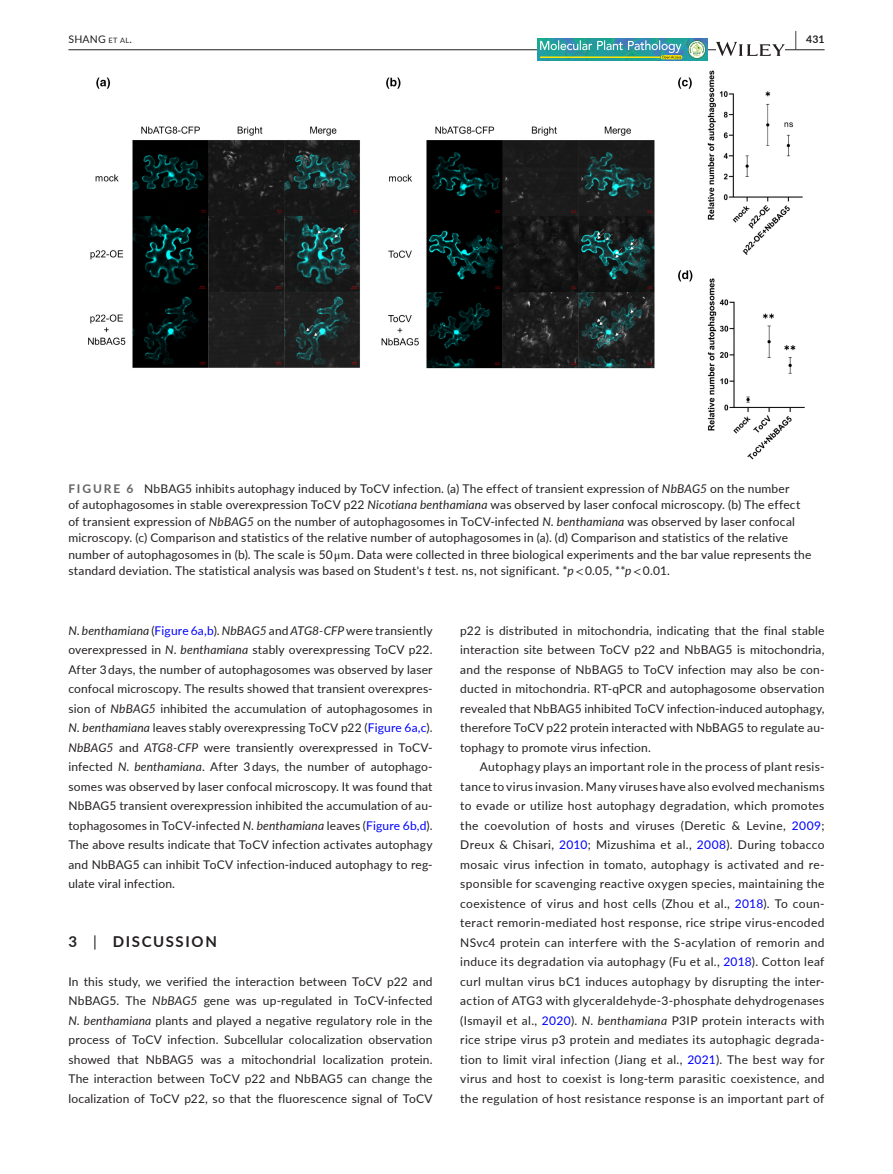
<style>
.page{position:relative;width:893px;height:1174px;background:#fff}
.page>*{position:absolute;margin:0;border:0;box-sizing:border-box;transform-origin:0 0}
.t1{font:700 15px "Lato";letter-spacing:.11em;color:#231f20}
.t2{font:12px/19.5px "Lato";letter-spacing:.015em;color:#231f20;text-align:justify}
.t3{font:10.5px "Lato";letter-spacing:.025em;color:#231f20}
.t4{font:700 10.5px "Lato";color:#231f20}
.s1{font-size:7.35px}
.s2{font-size:19.5px}
.s3{font-weight:700;color:#636366}
.s4{font-style:italic}
.s5{font-family:"STIX"}
.s6{color:#00f}
.s7{font-weight:400}
</style>
<div class="page">
<hr style="left:68px;top:49px;width:756px;height:1px;background:#231f20">
<img style="left:537px;top:38px;width:171px;height:22px">
<svg style="left:716px;top:42px;width:69px;height:14px"></svg>
<img style="left:88px;top:70px;width:717px;height:390px">
<p class="t3" style="left:68px;top:31px;width:65px">SHANG <span class="s1">et al</span>.</p>
<p class="t4" style="left:795px;top:31px;width:31px"><span class="s2">|</span> 431</p>
<p class="t2" style="left:68px;top:479px;width:745px;line-height:16.5px;text-align:left"><span class="s3">FIGURE 6</span> NbBAG5 inhibits autophagy induced by ToCV infection. (a) The effect of transient expression of <span class="s4">NbBAG5</span> on the number<br>of autophagosomes in stable overexpression ToCV p22 <span class="s4">Nicotiana benthamiana</span> was observed by laser confocal microscopy. (b) The effect of transient expression of <span class="s4">NbBAG5</span> on the number of autophagosomes in ToCV-infected <span class="s4">N. benthamiana</span> was observed by laser confocal microscopy. (c) Comparison and statistics of the relative number of autophagosomes in (a). (d) Comparison and statistics of the relative number of autophagosomes in (b). The scale is 50 <span class="s5">μ</span>m. Data were collected in three biological experiments and the bar value represents the standard deviation. The statistical analysis was based on Student's <span class="s4">t</span> test. ns, not significant. *<span class="s4">p</span><span class="s5">&lt;</span> 0.05, **<span class="s4">p</span><span class="s5">&lt;</span> 0.01.</p>
<p class="t2" style="left:68px;top:620px;width:366px"><span class="s4">N. benthamiana</span> (<span class="s6">Figure 6a,b</span>). <span class="s4">NbBAG5</span> and <span class="s4">ATG8-CFP</span> were transiently overexpressed in <span class="s4">N. benthamiana</span> stably overexpressing ToCV p22.<br>After 3 days, the number of autophagosomes was observed by laser confocal microscopy. The results showed that transient overexpres&shy;sion of <span class="s4">NbBAG5</span> inhibited the accumulation of autophagosomes in <span class="s4">N. benthamiana</span> leaves stably overexpressing ToCV p22 (<span class="s6">Figure 6a,c</span>).<br><span class="s4">NbBAG5</span> and <span class="s4">ATG8-CFP</span> were transiently overexpressed in ToCV&shy;infected <span class="s4">N. benthamiana</span>. After 3 days, the number of autophago&shy;somes was observed by laser confocal microscopy. It was found that NbBAG5 transient overexpression inhibited the accumulation of au&shy;tophagosomes in ToCV-infected <span class="s4">N. benthamiana</span> leaves (<span class="s6">Figure 6b,d</span>).<br>The above results indicate that ToCV infection activates autophagy and NbBAG5 can inhibit ToCV infection-induced autophagy to reg&shy;ulate viral infection.</p>
<p class="t1" style="left:68px;top:930px;width:150px">3 <span class="s7">|</span> DISCUSSION</p>
<p class="t2" style="left:68px;top:971px;width:366px">In this study, we verified the interaction between ToCV p22 and NbBAG5. The <span class="s4">NbBAG5</span> gene was up-regulated in ToCV-infected <span class="s4">N. benthamiana</span> plants and played a negative regulatory role in the process of ToCV infection. Subcellular colocalization observation showed that NbBAG5 was a mitochondrial localization protein.<br>The interaction between ToCV p22 and NbBAG5 can change the localization of ToCV p22, so that the fluorescence signal of ToCV</p>
<p class="t2" style="left:460px;top:620px;width:366px">p22 is distributed in mitochondria, indicating that the final stable interaction site between ToCV p22 and NbBAG5 is mitochondria, and the response of NbBAG5 to ToCV infection may also be con&shy;ducted in mitochondria. RT-qPCR and autophagosome observation revealed that NbBAG5 inhibited ToCV infection-induced autophagy, therefore ToCV p22 protein interacted with NbBAG5 to regulate au&shy;tophagy to promote virus infection.</p>
<p class="t2" style="left:460px;top:756px;width:366px;text-indent:20px">Autophagy plays an important role in the process of plant resis&shy;tance to virus invasion. Many viruses have also evolved mechanisms to evade or utilize host autophagy degradation, which promotes the coevolution of hosts and viruses (Deretic &amp; Levine, <span class="s6">2009</span>; Dreux &amp; Chisari, <span class="s6">2010</span>; Mizushima et al., <span class="s6">2008</span>). During tobacco mosaic virus infection in tomato, autophagy is activated and re&shy;sponsible for scavenging reactive oxygen species, maintaining the coexistence of virus and host cells (Zhou et al., <span class="s6">2018</span>). To coun&shy;teract remorin-mediated host response, rice stripe virus-encoded NSvc4 protein can interfere with the S-acylation of remorin and induce its degradation via autophagy (Fu et al., <span class="s6">2018</span>). Cotton leaf curl multan virus bC1 induces autophagy by disrupting the inter&shy;action of ATG3 with glyceraldehyde-3-phosphate dehydrogenases (Ismayil et al., <span class="s6">2020</span>). <span class="s4">N. benthamiana</span> P3IP protein interacts with rice stripe virus p3 protein and mediates its autophagic degrada&shy;tion to limit viral infection (Jiang et al., <span class="s6">2021</span>). The best way for virus and host to coexist is long-term parasitic coexistence, and the regulation of host resistance response is an important part of</p>
</div>
